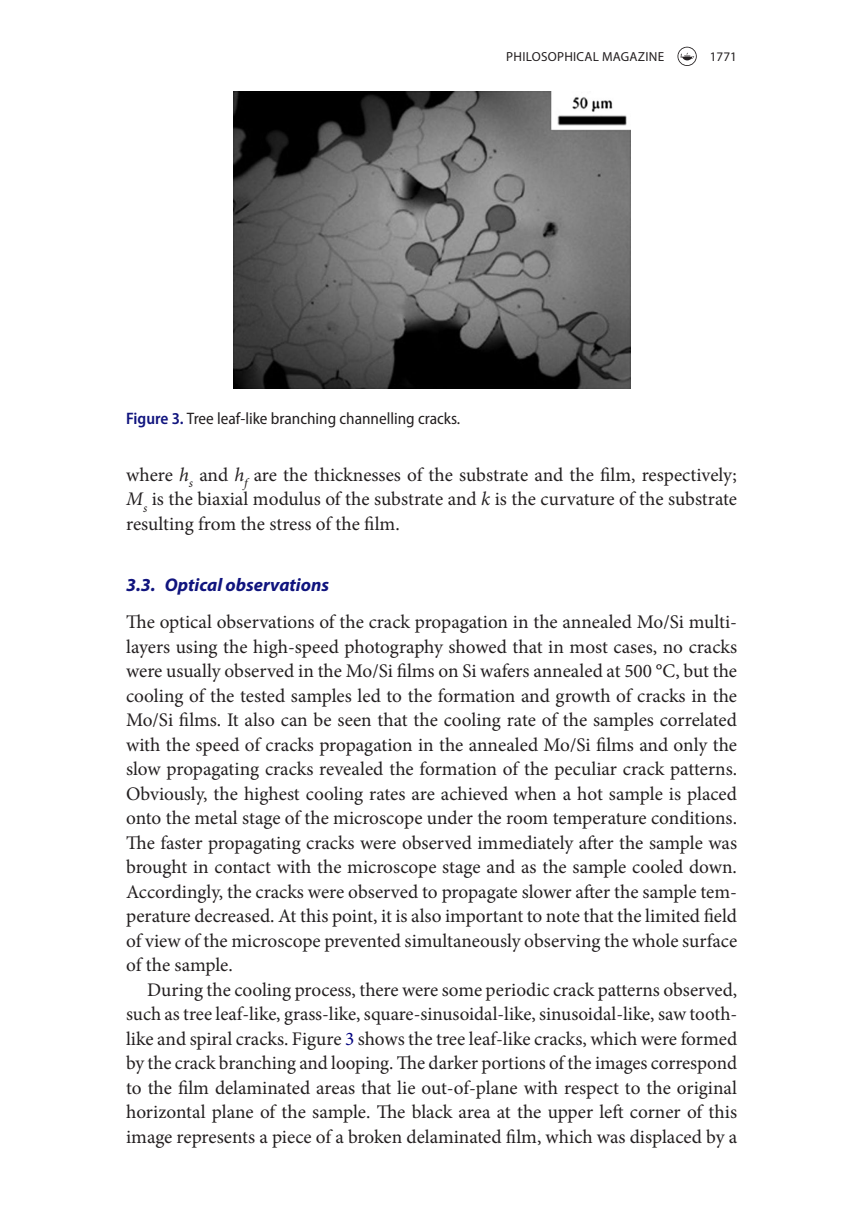
<style>
.page{position:relative;width:864px;height:1231px;background:#fff}
.page>*{position:absolute;margin:0;border:0;box-sizing:border-box;transform-origin:0 0}
.t1{font:19.25px/24.5px "Minion Pro";color:#231f20;text-align:justify}
.t2{font:italic 700 18.38px "Myriad Pro";color:#10147e}
.t3{font:semi-condensed 16.62px "Myriad Pro";color:#231f20}
.t4{font:13.12px "Myriad Pro";letter-spacing:.02em;color:#231f20}
.s1{font-weight:600;color:#10147e}
.s2{font-style:italic}
.s3{color:#000080}
</style>
<div class="page">
<img style="left:233px;top:91px;width:397px;height:297px">
<svg style="left:677px;top:47px;width:19px;height:19px"></svg>
<p class="t4" style="left:506px;top:48px;width:159px">PHILOSOPHICAL MAGAZINE</p>
<p class="t4" style="left:709px;top:48px;width:28px">1771</p>
<p class="t3" style="left:126px;top:409px;width:335px"><span class="s1">Figure 3.</span> Tree leaf-like branching channelling cracks.</p>
<p class="t1" style="left:126px;top:462px;width:612px">where <span class="s2">h</span><sub>s</sub> and <span class="s2">h</span><sub>f</sub> are the thicknesses of the substrate and the film, respectively; <span class="s2">M</span><sub>s</sub> is the biaxial modulus of the substrate and <span class="s2">k</span> is the curvature of the substrate resulting from the stress of the film.</p>
<p class="t2" style="left:126px;top:573px;width:204px">3.3. Optical observations</p>
<p class="t1" style="left:126px;top:609px;width:612px">The optical observations of the crack propagation in the annealed Mo/Si multi&shy;layers using the high-speed photography showed that in most cases, no cracks were usually observed in the Mo/Si films on Si wafers annealed at 500 °C, but the cooling of the tested samples led to the formation and growth of cracks in the Mo/Si films. It also can be seen that the cooling rate of the samples correlated with the speed of cracks propagation in the annealed Mo/Si films and only the slow propagating cracks revealed the formation of the peculiar crack patterns.<br>Obviously, the highest cooling rates are achieved when a hot sample is placed onto the metal stage of the microscope under the room temperature conditions.<br>The faster propagating cracks were observed immediately after the sample was brought in contact with the microscope stage and as the sample cooled down.<br>Accordingly, the cracks were observed to propagate slower after the sample tem&shy;perature decreased. At this point, it is also important to note that the limited field of view of the microscope prevented simultaneously observing the whole surface of the sample.</p>
<p class="t1" style="left:126px;top:977px;width:612px;text-indent:21px">During the cooling process, there were some periodic crack patterns observed, such as tree leaf-like, grass-like, square-sinusoidal-like, sinusoidal-like, saw tooth&shy;like and spiral cracks. Figure <span class="s3">3</span> shows the tree leaf-like cracks, which were formed by the crack branching and looping. The darker portions of the images correspond to the film delaminated areas that lie out-of-plane with respect to the original horizontal plane of the sample. The black area at the upper left corner of this image represents a piece of a broken delaminated film, which was displaced by a</p>
</div>
